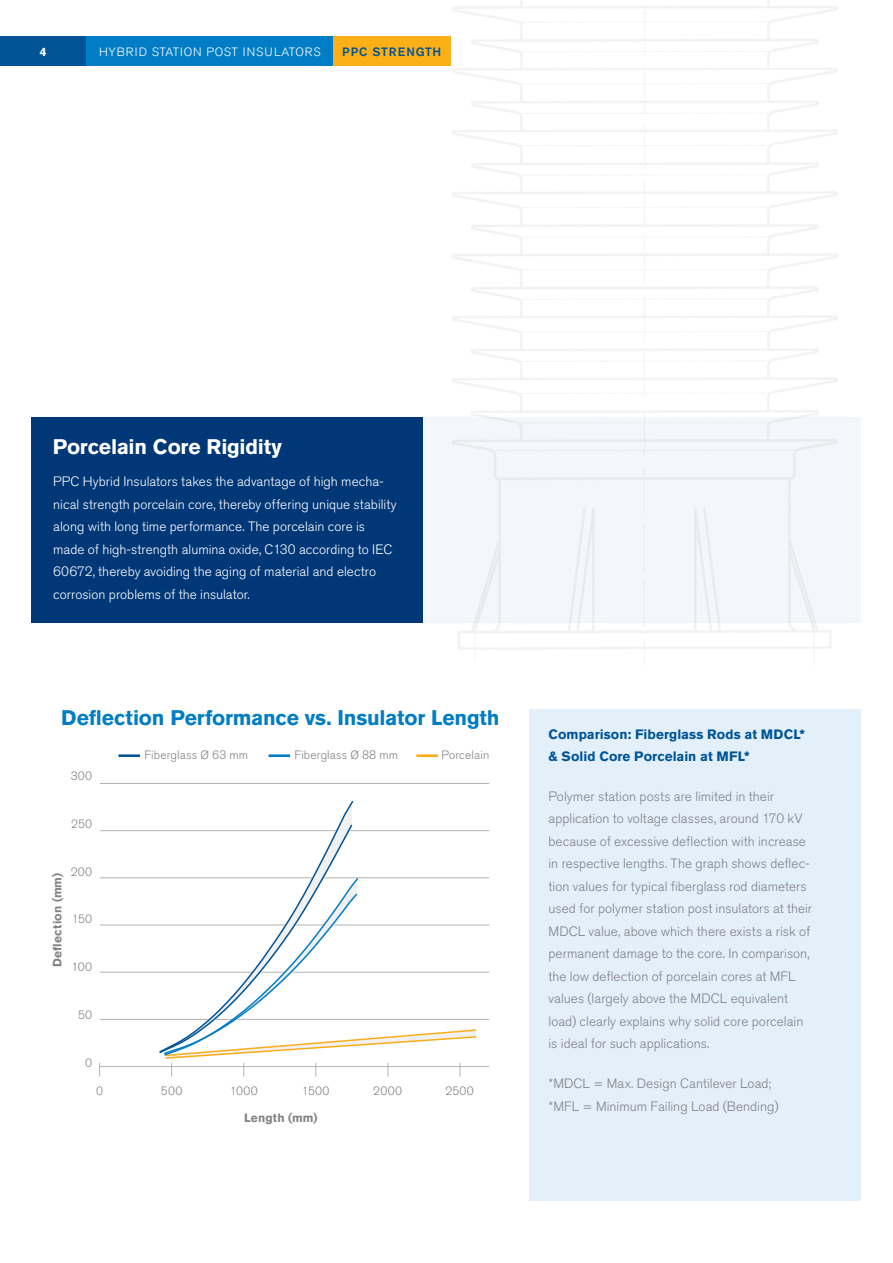
<style>
.page{position:relative;width:893px;height:1263px;background:#fff}
.page>*{position:absolute;margin:0;border:0;box-sizing:border-box;transform-origin:0 0}
.t1{font:700 21px "Akzidenz Grotesk Pro";letter-spacing:-.01em;color:#007dc5}
.t2{font:700 21px "Akzidenz Grotesk Pro";letter-spacing:-.01em;color:#fff}
.t3{font:300 13.5px/22.5px "Akzidenz Grotesk Pro";letter-spacing:.005em;color:#808285}
.t4{font:300 13.5px/22.5px "Akzidenz Grotesk Pro";letter-spacing:.005em;color:#fff}
.t5{font:700 13.5px/22.5px "Akzidenz Grotesk Pro";letter-spacing:.005em;color:#005496}
.t6{font:300 12px "Akzidenz Grotesk Pro";letter-spacing:.015em;color:#808285}
.t7{font:300 12px "Akzidenz Grotesk Pro";letter-spacing:.06em;color:#fff}
.t8{font:700 12px "Akzidenz Grotesk Pro";letter-spacing:.015em;color:#808285}
.t9{font:500 12px "Akzidenz Grotesk Pro";letter-spacing:.06em;color:#005496}
.t10{font:700 12px "Akzidenz Grotesk Pro";color:#fff}
</style>
<div class="page">
<div style="left:423px;top:417px;width:437px;height:206px;background:#f3f6fa"></div>
<div style="left:529px;top:709px;width:331px;height:491px;background:#e3f0fa"></div>
<div style="left:31px;top:417px;width:392px;height:206px;background:#003777"></div>
<hr style="left:100px;top:1066px;width:389px;height:1px;background:#b3b3b3">
<hr style="left:100px;top:1019px;width:389px;height:1px;background:#b3b3b3">
<hr style="left:100px;top:972px;width:389px;height:1px;background:#b3b3b3">
<hr style="left:100px;top:925px;width:389px;height:1px;background:#b3b3b3">
<hr style="left:100px;top:877px;width:389px;height:1px;background:#b3b3b3">
<hr style="left:100px;top:830px;width:389px;height:1px;background:#b3b3b3">
<hr style="left:100px;top:783px;width:389px;height:1px;background:#b3b3b3">
<svg style="left:99px;top:1063px;width:1px;height:13px"></svg>
<hr style="left:118px;top:754px;width:22px;height:3px;background:#005496">
<hr style="left:269px;top:754px;width:21px;height:3px;background:#007dc5">
<hr style="left:416px;top:754px;width:22px;height:3px;background:#faad17">
<svg style="left:164px;top:877px;width:314px;height:199px"></svg>
<svg style="left:158px;top:801px;width:197px;height:253px"></svg>
<div style="left:0;top:36px;width:87px;height:30px;background:#005496"></div>
<div style="left:333px;top:36px;width:118px;height:30px;background:#fcaf17"></div>
<div style="left:87px;top:36px;width:246px;height:30px;background:#007dc5"></div>
<p class="t10" style="left:40px;top:44px;width:8px">4</p>
<p class="t7" style="left:99px;top:44px;width:125px">HYBRID STATION Post</p>
<p class="t7" style="left:243px;top:44px;width:13px">Insu</p>
<p class="t7" style="left:274px;top:44px;width:17px">lators</p>
<p class="t9" style="left:342px;top:44px;width:101px">PPC STRENGTH</p>
<h1 class="t2" style="left:53px;top:433px;width:231px">Porcelain Core Rigidity</h1>
<p class="t4" style="left:53px;top:470px;width:345px">PPC Hybrid Insulators takes the advantage of high mecha&shy;nical strength porcelain core, thereby offering unique stability along with long time performance. The porcelain core is made of high-strength alumina oxide, C130 according to IEC 60672, thereby avoiding the aging of material and electro corrosion problems of the insulator.</p>
<h1 class="t1" style="left:61px;top:704px;width:440px">Deflection Performance vs. Insulator Length</h1>
<p class="t6" style="left:71px;top:768px;width:23px">300</p>
<p class="t6" style="left:71px;top:816px;width:23px">250</p>
<p class="t6" style="left:71px;top:864px;width:23px">200</p>
<p class="t6" style="left:72px;top:911px;width:22px">150</p>
<p class="t6" style="left:71px;top:959px;width:22px">100</p>
<p class="t8" style="left:49px;top:967px;width:96px;rotate:-90deg">Deflection (mm)</p>
<p class="t6" style="left:78px;top:1007px;width:16px">50</p>
<p class="t6" style="left:85px;top:1054px;width:8px">0</p>
<p class="t6" style="left:144px;top:747px;width:105px">Fiberglass Ø 63 mm</p>
<p class="t6" style="left:294px;top:747px;width:105px">Fiberglass Ø 88 mm</p>
<p class="t6" style="left:441px;top:747px;width:49px">Porcelain</p>
<p class="t6" style="left:96px;top:1083px;width:8px">0</p>
<p class="t6" style="left:161px;top:1083px;width:23px">500</p>
<p class="t6" style="left:230px;top:1083px;width:30px">1000</p>
<p class="t6" style="left:302px;top:1083px;width:29px">1500</p>
<p class="t6" style="left:373px;top:1083px;width:30px">2000</p>
<p class="t6" style="left:445px;top:1083px;width:30px">2500</p>
<p class="t8" style="left:244px;top:1110px;width:75px">Length (mm)</p>
<p class="t5" style="left:548px;top:723px;width:258px">Comparison: Fiberglass Rods at MDCL* &amp; Solid Core Porcelain at MFL*</p>
<p class="t3" style="left:548px;top:785px;width:265px">Polymer station posts are limited in their application to voltage classes, around 170 kV because of excessive deflection with increase in respective lengths. The graph shows deflec&shy;tion values for typical fiberglass rod diameters used for polymer station post insulators at their MDCL value, above which there exists a risk of permanent damage to the core. In comparison, the low deflection of porcelain cores at MFL values (largely above the MDCL equivalent load) clearly explains why solid core porcelain is ideal for such applications.</p>
<p class="t3" style="left:548px;top:1072px;width:232px">*MDCL = Max. Design Cantilever Load; *MFL = Minimum Failing Load (Bending)</p>
</div>
